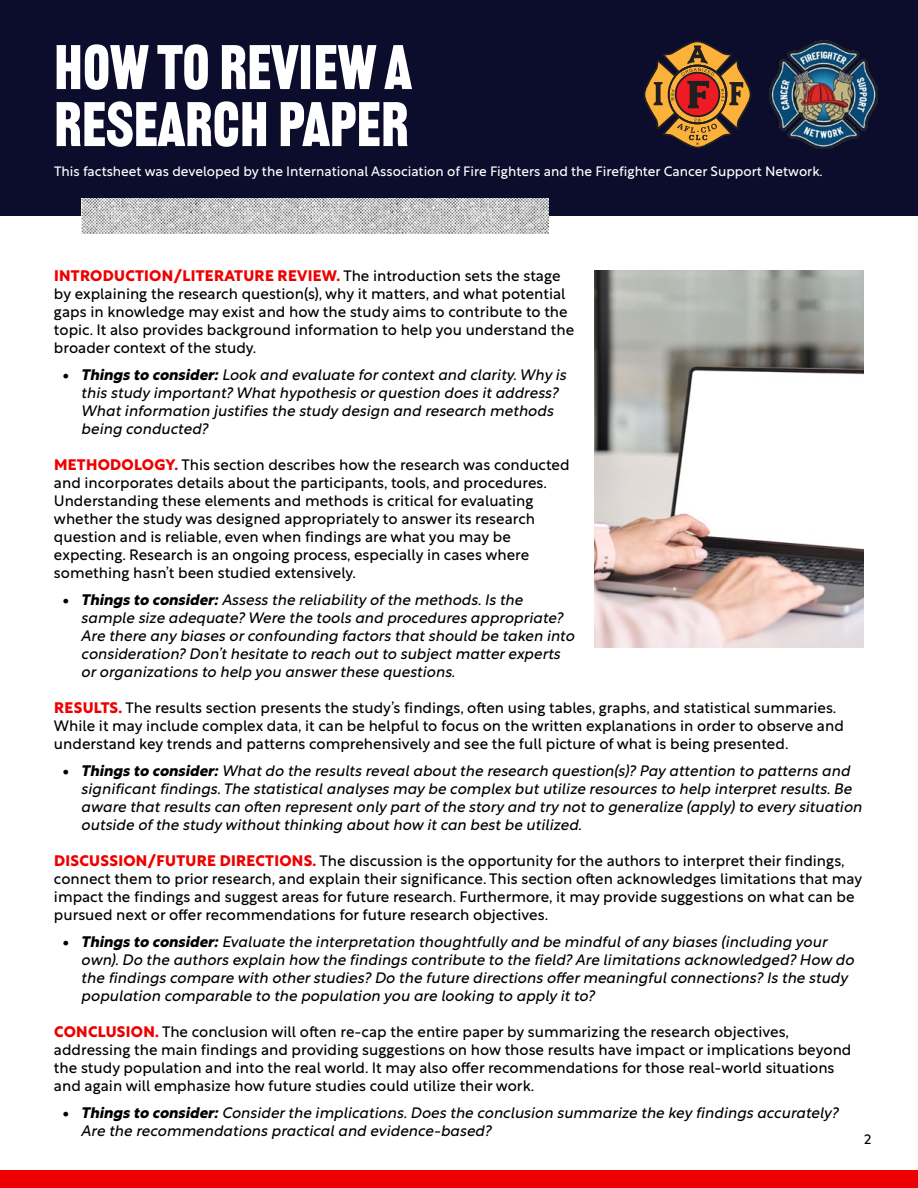
<style>
.page{position:relative;width:918px;height:1188px;background:#fff}
.page>*{position:absolute;margin:0;border:0;box-sizing:border-box;transform-origin:0 0}
.t1{font:61.5px/57px "Railroad Gothic ATF";color:#fff}
.t2{font:15px/18px "Rustica";color:#000}
.t3{font:italic 15px/18px "Rustica";color:#000}
.t4{font:13.5px "Rustica";color:#fff}
.t5{font:13.5px "Rustica";color:#000}
.s1{font-weight:700;color:#e00}
.s2{font-weight:700}
</style>
<div class="page">
<div style="left:0;top:1170px;width:918px;height:18px;background:#e00"></div>
<div style="left:0;top:0;width:918px;height:216px;background:#0c0c2d"></div>
<img style="left:81px;top:198px;width:468px;height:36px">
<img style="left:769px;top:40px;width:109px;height:108px">
<svg style="left:644px;top:41px;width:107px;height:107px"></svg>
<img style="left:594px;top:270px;width:270px;height:378px">
<h1 class="t1" style="left:54px;top:39px;width:359px">HOW TO REVIEW A<br>RESEARCH PAPER</h1>
<p class="t4" style="left:54px;top:160px;width:770px">This factsheet was developed by the International Association of Fire Fighters and the Firefighter Cancer Support Network.</p>
<p class="t2" style="left:54px;top:265px;width:522px"><span class="s1">INTRODUCTION/LITERATURE REVIEW.</span> The introduction sets the stage by explaining the research question(s), why it matters, and what potential gaps in knowledge may exist and how the study aims to contribute to the topic. It also provides background information to help you understand the broader context of the study.</p>
<p class="t3" style="left:81px;top:364px;width:487px"><span class="s2">Things to consider:</span> Look and evaluate for context and clarity. Why is this study important? What hypothesis or question does it address?<br>What information justifies the study design and research methods being conducted?</p>
<p class="t2" style="left:54px;top:454px;width:517px"><span class="s1">METHODOLOGY.</span> This section describes how the research was conducted and incorporates details about the participants, tools, and procedures.<br>Understanding these elements and methods is critical for evaluating whether the study was designed appropriately to answer its research question and is reliable, even when findings are what you may be expecting. Research is an ongoing process, especially in cases where something hasn’t been studied extensively.</p>
<p class="t3" style="left:81px;top:589px;width:495px"><span class="s2">Things to consider:</span> Assess the reliability of the methods. Is the sample size adequate? Were the tools and procedures appropriate?<br>Are there any biases or confounding factors that should be taken into consideration? Don’t hesitate to reach out to subject matter experts or organizations to help you answer these questions.</p>
<p class="t2" style="left:54px;top:697px;width:791px"><span class="s1">RESULTS.</span> The results section presents the study’s findings, often using tables, graphs, and statistical summaries.<br>While it may include complex data, it can be helpful to focus on the written explanations in order to observe and understand key trends and patterns comprehensively and see the full picture of what is being presented.</p>
<p class="t3" style="left:81px;top:760px;width:782px"><span class="s2">Things to consider:</span> What do the results reveal about the research question(s)? Pay attention to patterns and significant findings. The statistical analyses may be complex but utilize resources to help interpret results. Be aware that results can often represent only part of the story and try not to generalize (apply) to every situation outside of the study without thinking about how it can best be utilized.</p>
<p class="t2" style="left:54px;top:850px;width:810px"><span class="s1">DISCUSSION/FUTURE DIRECTIONS.</span> The discussion is the opportunity for the authors to interpret their findings, connect them to prior research, and explain their significance. This section often acknowledges limitations that may impact the findings and suggest areas for future research. Furthermore, it may provide suggestions on what can be pursued next or offer recommendations for future research objectives.</p>
<p class="t3" style="left:81px;top:931px;width:774px"><span class="s2">Things to consider:</span> Evaluate the interpretation thoughtfully and be mindful of any biases (including your own). Do the authors explain how the findings contribute to the field? Are limitations acknowledged? How do the findings compare with other studies? Do the future directions offer meaningful connections? Is the study population comparable to the population you are looking to apply it to?</p>
<p class="t2" style="left:54px;top:1021px;width:799px"><span class="s1">CONCLUSION.</span> The conclusion will often re-cap the entire paper by summarizing the research objectives, addressing the main findings and providing suggestions on how those results have impact or implications beyond the study population and into the real world. It may also offer recommendations for those real-world situations and again will emphasize how future studies could utilize their work.</p>
<p class="t3" style="left:81px;top:1102px;width:759px"><span class="s2">Things to consider:</span> Consider the implications. Does the conclusion summarize the key findings accurately?<br>Are the recommendations practical and evidence-based?</p>
<p class="t5" style="left:864px;top:1127px;width:9px">2</p>
</div>
